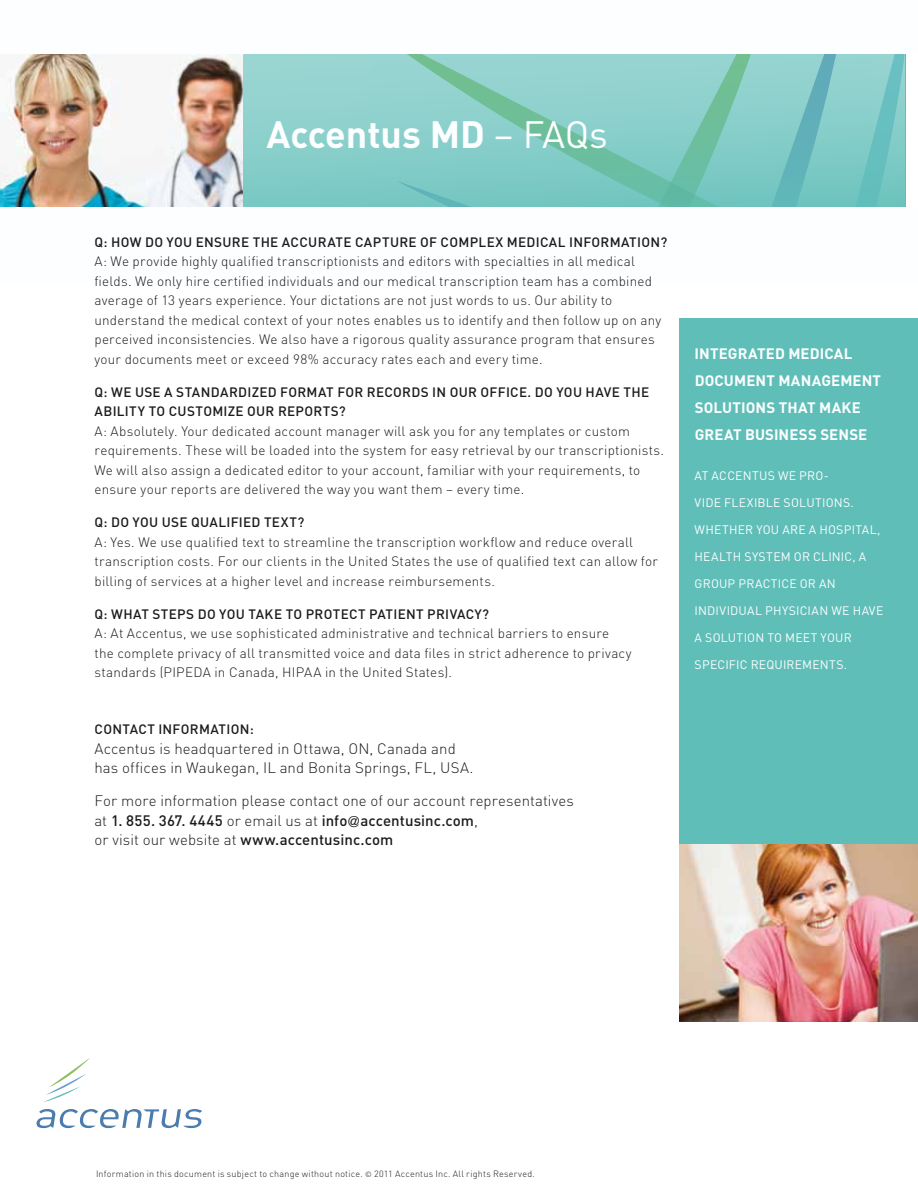
<style>
.page{position:relative;width:918px;height:1188px;background:#fff}
.page>*{position:absolute;margin:0;border:0;box-sizing:border-box;transform-origin:0 0}
.t1{font:700 37.65px "DIN";color:#fcfeff}
.t2{font:300 15px/19.5px "DIN";letter-spacing:.005em;color:#1a1c1b}
.t3{font:700 15px "DIN";letter-spacing:.005em;color:#fcfeff}
.t4{font:300 13.5px/19.5px "DIN";letter-spacing:.015em;color:#1a1c1b}
.t5{font:500 13.5px/19.5px "DIN";letter-spacing:.025em;color:#1a1c1b}
.t6{font:12.15px "DIN";letter-spacing:.025em;color:#fcfeff}
.t7{font:300 9px "DIN";letter-spacing:.025em;color:#1a1c1b}
.s1{font-weight:400}
.s2{font-weight:500}
.s3{font-family:"Univers"}
.s4{font-size:7.5px}
</style>
<div class="page">
<svg style="left:243px;top:54px;width:128px;height:153px;background:#8bcfcb"></svg>
<svg style="left:371px;top:54px;width:25px;height:153px;background:#8acfcb"></svg>
<svg style="left:396px;top:54px;width:508px;height:153px;background:#81cac3"></svg>
<div style="left:680px;top:318px;width:238px;height:686px;background:#60beb8"></div>
<img style="left:0;top:54px;width:243px;height:153px">
<img style="left:680px;top:844px;width:238px;height:178px">
<svg style="left:44px;top:1058px;width:46px;height:44px"></svg>
<svg style="left:36px;top:1109px;width:166px;height:19px"></svg>
<h1 class="t1" style="left:266px;top:110px;width:343px">Accentus MD <span class="s1">– FAQs</span></h1>
<p class="t5" style="left:94px;top:232px;width:574px">Q: HOW DO YOU ENSURE THE ACCURATE CAPTURE OF COMPLEX MEDICAL INFORMATION?</p>
<p class="t4" style="left:94px;top:252px;width:568px">A: We provide highly qualified transcriptionists and editors with specialties in all medical fields. We only hire certified individuals and our medical transcription team has a combined average of 13 years experience. Your dictations are not just words to us. Our ability to understand the medical context of your notes enables us to identify and then follow up on any perceived inconsistencies. We also have a rigorous quality assurance program that ensures your documents meet or exceed 98% accuracy rates each and every time.</p>
<p class="t5" style="left:94px;top:382px;width:556px">Q: WE USE A STANDARDIZED FORMAT FOR RECORDS IN OUR OFFICE. DO YOU HAVE THE<br>ABILITY TO CUSTOMIZE OUR REPORTS?</p>
<p class="t4" style="left:94px;top:421px;width:571px">A: Absolutely. Your dedicated account manager will ask you for any templates or custom requirements. These will be loaded into the system for easy retrieval by our transcriptionists.<br>We will also assign a dedicated editor to your account, familiar with your requirements, to ensure your reports are delivered the way you want them – every time.</p>
<p class="t5" style="left:94px;top:512px;width:48px">Q: Do you</p>
<p class="t5" style="left:162px;top:512px;width:9px">use</p>
<p class="t5" style="left:191px;top:512px;width:9px">qualified</p>
<p class="t5" style="left:264px;top:512px;width:10px">text</p>
<p class="t5" style="left:298px;top:512px;width:8px">?</p>
<p class="t4" style="left:95px;top:532px;width:565px">A: Yes. We use qualified text to streamline the transcription workflow and reduce overall transcription costs. For our clients in the United States the use of qualified text can allow for billing of services at a higher level and increase reimbursements.</p>
<p class="t5" style="left:95px;top:604px;width:396px">Q: WHAT STEPS DO YOU TAKE TO PROTECT PATIENT PRIVACY?</p>
<p class="t4" style="left:95px;top:624px;width:539px">A: At Accentus, we use sophisticated administrative and technical barriers to ensure the complete privacy of all transmitted voice and data files in strict adherence to privacy standards (PIPEDA in Canada, HIPAA in the United States).</p>
<p class="t5" style="left:95px;top:719px;width:19px">Contact</p>
<p class="t5" style="left:158px;top:719px;width:14px">Information</p>
<p class="t5" style="left:250px;top:719px;width:6px">:</p>
<p class="t2" style="left:94px;top:739px;width:381px">Accentus is headquartered in Ottawa, ON, Canada and has offices in Waukegan, IL and Bonita Springs, FL, USA.</p>
<p class="t2" style="left:94px;top:791px;width:481px">For more information please contact one of our account representatives at <span class="s2">1. 855. 367. 4445</span> or email us at <span class="s2">info</span><span class="s3">@</span><span class="s2">accentusinc.com</span>,<br>or visit our website at <span class="s2">www.accentusinc.com</span></p>
<p class="t3" style="left:695px;top:344px;width:9px">INTE</p>
<p class="t3" style="left:728px;top:344px;width:20px">GRATED</p>
<p class="t3" style="left:788px;top:344px;width:22px">MEDICAL</p>
<p class="t3" style="left:695px;top:371px;width:11px">DOCU</p>
<p class="t3" style="left:734px;top:371px;width:23px">MENT</p>
<p class="t3" style="left:778px;top:371px;width:24px">MANA</p>
<p class="t3" style="left:821px;top:371px;width:42px">GEMENT</p>
<p class="t3" style="left:695px;top:398px;width:10px">SOLUTIONS</p>
<p class="t3" style="left:779px;top:398px;width:82px">THAT MAKE</p>
<p class="t3" style="left:695px;top:425px;width:20px">GREAT</p>
<p class="t3" style="left:745px;top:425px;width:20px">BUSINESS</p>
<p class="t3" style="left:820px;top:425px;width:11px">SENSE</p>
<p class="t6" style="left:695px;top:469px;width:26px">AT ACCENTUS</p>
<p class="t6" style="left:778px;top:469px;width:52px">WE PRO-</p>
<p class="t6" style="left:695px;top:496px;width:120px">VI DE FLEXI BLE SOLUTIONS</p>
<p class="t6" style="left:851px;top:496px;width:5px">.</p>
<p class="t6" style="left:695px;top:523px;width:187px">WHETHER YOU ARE A HOSPITAL,</p>
<p class="t6" style="left:695px;top:550px;width:73px">HEALTH SYSTEM</p>
<p class="t6" style="left:794px;top:550px;width:41px">OR CLINIC</p>
<p class="t6" style="left:852px;top:550px;width:15px">, A</p>
<p class="t6" style="left:695px;top:577px;width:69px">GROU P PRACTICE</p>
<p class="t6" style="left:800px;top:577px;width:28px">OR AN</p>
<p class="t6" style="left:695px;top:604px;width:102px">IN DIVI DUAL PHYSICIAN</p>
<p class="t6" style="left:831px;top:604px;width:52px">WE HAVE</p>
<p class="t6" style="left:695px;top:631px;width:42px">ASOLUTION</p>
<p class="t6" style="left:767px;top:631px;width:27px">TO MEET</p>
<p class="t6" style="left:821px;top:631px;width:33px">YOU R</p>
<p class="t6" style="left:695px;top:658px;width:109px">SPECI FIC REQUI REMENTS</p>
<p class="t6" style="left:844px;top:658px;width:5px">.</p>
<p class="t7" style="left:96px;top:1168px;width:440px">Information in this document is subject to change without notice. <span class="s4">©</span> 2011 Accentus Inc. All rights Reserved.</p>
</div>
